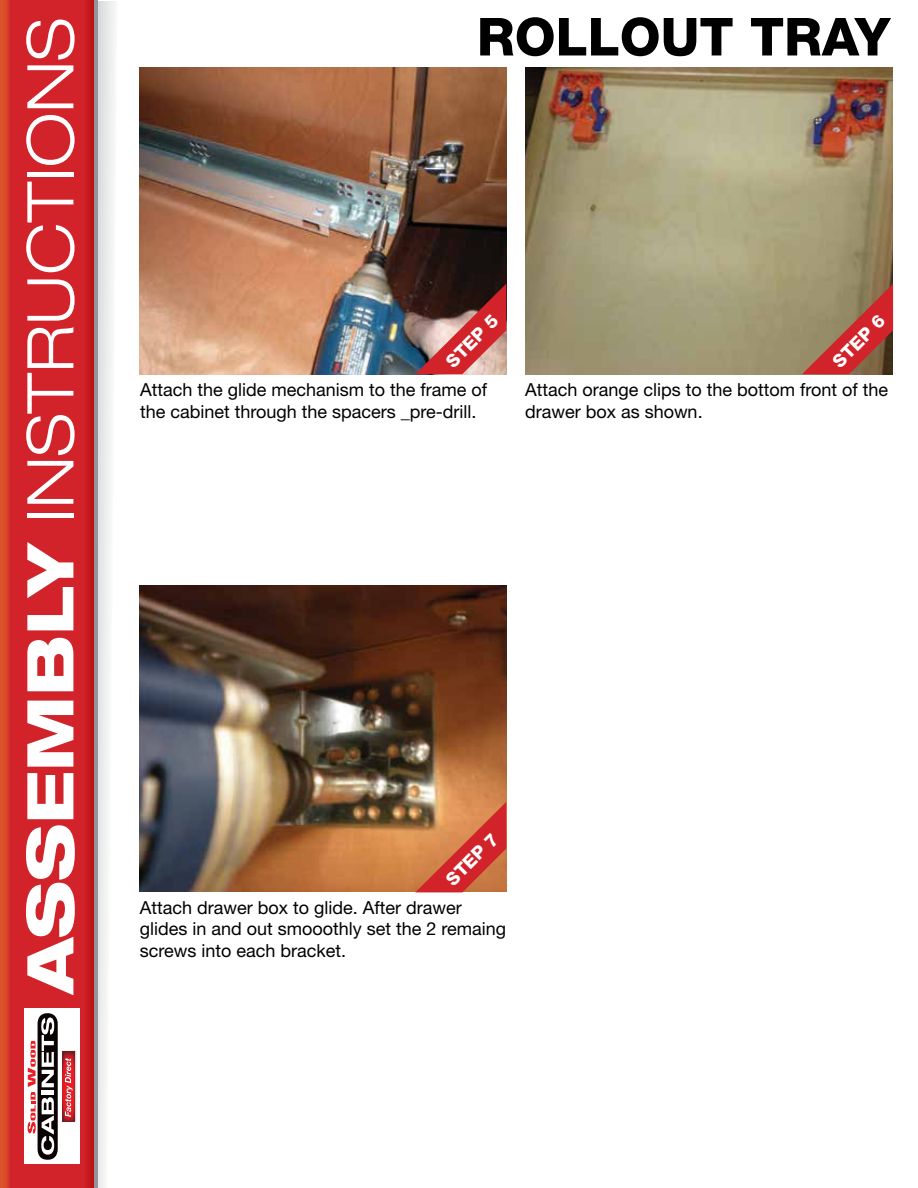
<style>
.page{position:relative;width:918px;height:1188px;background:#fff}
.page>*{position:absolute;margin:0;border:0;box-sizing:border-box;transform-origin:0 0}
.t1{font:300 expanded 64.5px "Helvetica Neue LT Std";color:#fff}
.t2{font:800 52.5px "Helvetica Neue LT Std";color:#000}
.t3{font:18px/21.6px "Helvetica Neue LT Std";color:#000}
.t4{font:800 18px "Helvetica Neue LT Std";color:#fff}
.s1{font-weight:800}
</style>
<div class="page">
<svg style="left:98px;top:2px;width:51px;height:1186px"></svg>
<div style="left:0;top:0;width:96px;height:1188px;background:#d2232a;opacity:.75"></div>
<hr style="left:94px;top:0;width:4px;height:1188px;background:#939598">
<img style="left:140px;top:68px;width:367px;height:306px">
<img style="left:140px;top:585px;width:367px;height:307px">
<img style="left:525px;top:68px;width:367px;height:306px">
<svg style="left:415px;top:284px;width:91px;height:90px;background:#994949"></svg>
<svg style="left:802px;top:284px;width:91px;height:90px;background:#a75b49"></svg>
<svg style="left:415px;top:802px;width:91px;height:90px;background:#cf6141"></svg>
<div style="left:24px;top:1009px;width:56px;height:155px;background:#fff"></div>
<img style="left:62px;top:1050px;width:15px;height:71px">
<svg style="left:62px;top:1052px;width:13px;height:69px"></svg>
<svg style="left:28px;top:1013px;width:30px;height:147px"></svg>
<svg style="left:64px;top:1058px;width:9px;height:59px"></svg>
<h1 class="t1" style="left:12px;top:993px;width:977px;rotate:-90deg"><span class="s1">ASSEMBLY</span> INSTRUCTIONS</h1>
<h2 class="t2" style="left:477px;top:6px;width:415px">ROLLOUT TRAY</h2>
<p class="t4" style="left:441px;top:356px;width:67px;rotate:-45deg">STEP 5</p>
<p class="t4" style="left:828px;top:356px;width:67px;rotate:-45deg">STEP 6</p>
<p class="t3" style="left:140px;top:379px;width:349px">Attach the glide mechanism to the frame of the cabinet through the spacers _pre-drill.</p>
<p class="t3" style="left:525px;top:379px;width:365px">Attach orange clips to the bottom front of the drawer box as shown.</p>
<p class="t4" style="left:441px;top:875px;width:67px;rotate:-45deg">STEP 7</p>
<p class="t3" style="left:140px;top:896px;width:368px">Attach drawer box to glide. After drawer glides in and out smooothly set the 2 remaing screws into each bracket.</p>
</div>
